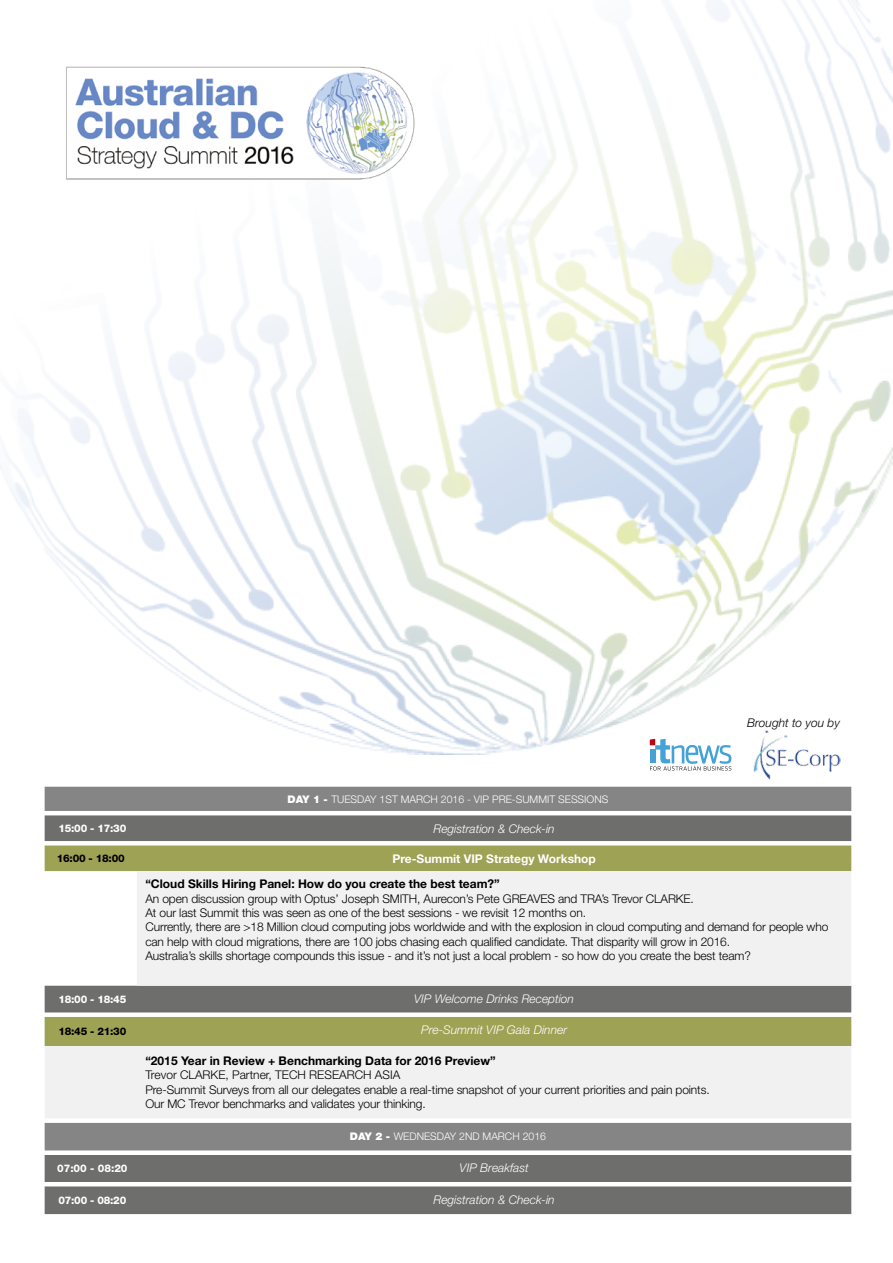
<style>
.page{position:relative;width:893px;height:1263px;background:#fff}
.page>*{position:absolute;margin:0;border:0;box-sizing:border-box;transform-origin:0 0}
.t1{font:300 12px/14.4px "Helvetica Neue LT Std";letter-spacing:-.01em;color:#000}
.t2{font:italic 300 12px "Helvetica Neue LT Std";color:#fff}
.t3{font:700 12px "Helvetica Neue LT Std";color:#000}
.t4{font:700 12px "Helvetica Neue LT Std";color:#fff}
.t5{font:italic 300 12px "Helvetica Neue LT Std";color:#000}
.t6{font:300 10.5px "Helvetica Neue LT Std";color:#fff}
.t7{font:800 10.5px "Helvetica Neue LT Std";letter-spacing:-.02em;color:#fff}
.t8{font:800 10.5px "Helvetica Neue LT Std";letter-spacing:-.02em;color:#000}
.s1{font-weight:900}
</style>
<div class="page">
<img style="left:0;top:0;width:893px;height:754px">
<svg style="left:650px;top:739px;width:81px;height:31px"></svg>
<img style="left:751px;top:730px;width:89px;height:49px">
<div style="left:45px;top:787px;width:806px;height:24px;background:#858585"></div>
<svg style="left:45px;top:815px;width:806px;height:399px;background:#888887"></svg>
<div style="left:45px;top:845px;width:806px;height:26px;background:#9ea254"></div>
<svg style="left:45px;top:871px;width:806px;height:247px;fill:#f1f1f1"></svg>
<img style="left:54px;top:54px;width:379px;height:138px">
<p class="t6" style="left:288px;top:792px;width:322px"><span class="s1">DAY 1 -</span> TUESDAY 1ST MARCH 2016 - VIP PRE-SUMMIT SESSIONS</p>
<p class="t5" style="left:747px;top:715px;width:94px">Brought to you by</p>
<p class="t7" style="left:58px;top:822px;width:69px">15:00 - 17:30</p>
<p class="t2" style="left:434px;top:821px;width:123px">Registration &amp; Check-in</p>
<p class="t8" style="left:57px;top:852px;width:69px">16:00 - 18:00</p>
<p class="t4" style="left:392px;top:851px;width:205px">Pre-Summit VIP Strategy Workshop</p>
<p class="t3" style="left:145px;top:876px;width:356px">“Cloud Skills Hiring Panel: How do you create the best team?”</p>
<p class="t1" style="left:145px;top:891px;width:684px">An open discussion group with Optus’ Joseph SMITH, Aurecon’s Pete GREAVES and TRA’s Trevor CLARKE.<br>At our last Summit this was seen as one of the best sessions - we revisit 12 months on.<br>Currently, there are &gt;18 Million cloud computing jobs worldwide and with the explosion in cloud computing and demand for people who can help with cloud migrations, there are 100 jobs chasing each qualified candidate. That disparity will grow in 2016.<br>Australia’s skills shortage compounds this issue - and it’s not just a local problem - so how do you create the best team?</p>
<p class="t7" style="left:58px;top:993px;width:69px">18:00 - 18:45</p>
<p class="t2" style="left:414px;top:991px;width:161px">VIP Welcome Drinks Reception</p>
<p class="t8" style="left:58px;top:1025px;width:69px">18:45 - 21:30</p>
<p class="t2" style="left:421px;top:1023px;width:148px">Pre-Summit VIP Gala Dinner</p>
<p class="t3" style="left:145px;top:1053px;width:352px">“2015 Year in Review + Benchmarking Data for 2016 Preview”</p>
<p class="t1" style="left:145px;top:1067px;width:566px">Trevor CLARKE, Partner, TECH RESEARCH ASIA<br>Pre-Summit Surveys from all our delegates enable a real-time snapshot of your current priorities and pain points.<br>Our MC Trevor benchmarks and validates your thinking.</p>
<p class="t6" style="left:350px;top:1130px;width:198px"><span class="s1">DAY 2 -</span> WEDNESDAY 2ND MARCH 2016</p>
<p class="t7" style="left:57px;top:1162px;width:72px">07:00 - 08:20</p>
<p class="t2" style="left:460px;top:1160px;width:71px">VIP Breakfast</p>
<p class="t7" style="left:58px;top:1194px;width:69px">07:00 - 08:20</p>
<p class="t2" style="left:434px;top:1192px;width:123px">Registration &amp; Check-in</p>
</div>
